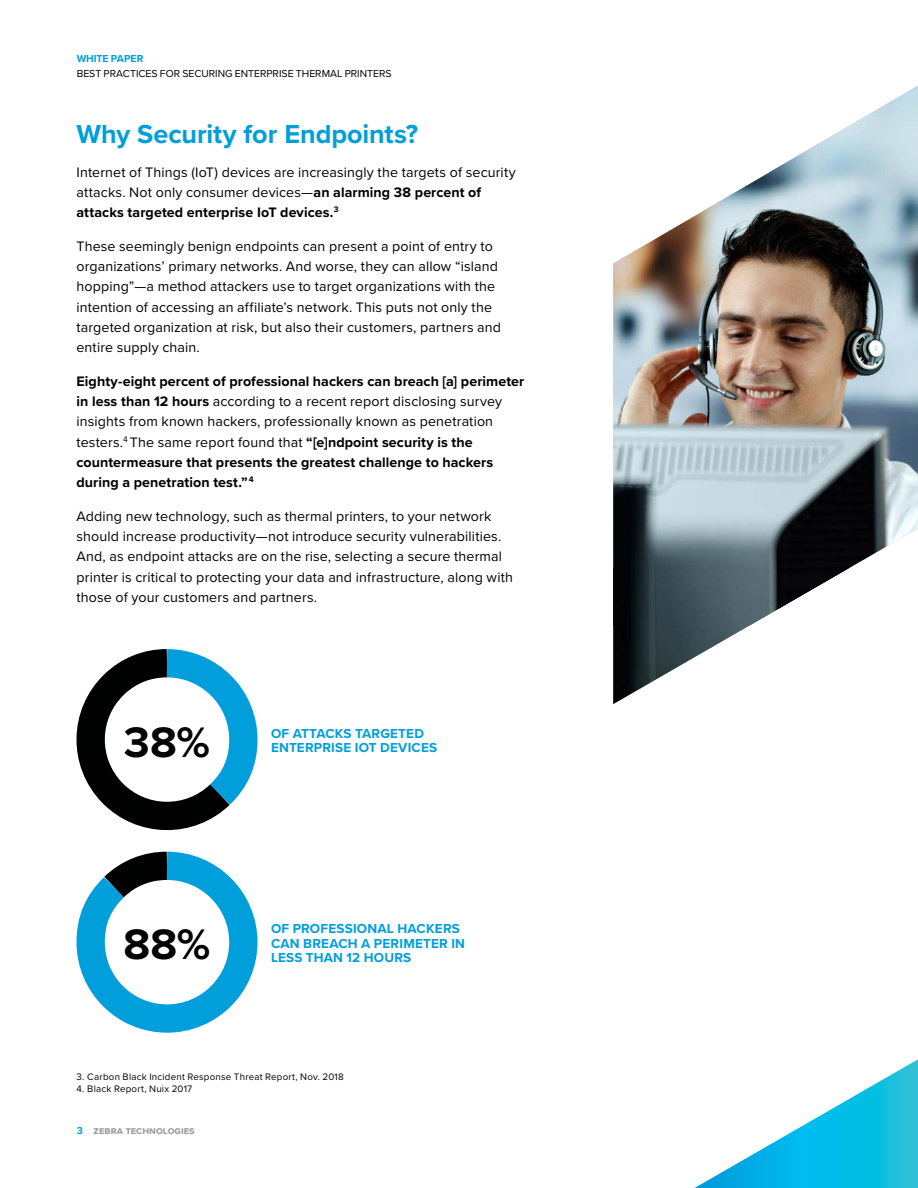
<style>
.page{position:relative;width:918px;height:1188px;background:#fff}
.page>*{position:absolute;margin:0;border:0;box-sizing:border-box;transform-origin:0 0}
.t1{font:700 44.25px "Proxima Nova";color:#000101}
.t2{font:700 27px "Proxima Nova";letter-spacing:-.005em;color:#009fdb}
.t3{font:14.25px/20.2px "Proxima Nova";letter-spacing:.01em;color:#000}
.t4{font:700 14.25px/20.2px "Proxima Nova";letter-spacing:.005em;color:#000}
.t5{font:700 13.5px/14.2px "Proxima Nova";letter-spacing:.015em;color:#009fdb}
.t6{font:10.5px "Proxima Nova";color:#000}
.t7{font:700 10.5px "Proxima Nova";color:#989899}
.t8{font:700 10.5px "Proxima Nova";letter-spacing:-.01em;color:#009fdb}
.t9{font:9.75px "Proxima Nova";letter-spacing:.025em;color:#000}
.s1{font-weight:700}
.s2{font-weight:400}
.s3{color:#009fdb}
</style>
<div class="page">
<svg style="left:695px;top:1059px;width:223px;height:129px"></svg>
<img style="left:613px;top:172px;width:305px;height:396px">
<img style="left:769px;top:86px;width:149px;height:87px">
<img style="left:613px;top:568px;width:236px;height:136px">
<svg style="left:76px;top:649px;width:182px;height:182px"></svg>
<svg style="left:76px;top:851px;width:182px;height:182px"></svg>
<p class="t8" style="left:77px;top:51px;width:68px">WHITE PAPER</p>
<p class="t6" style="left:77px;top:65px;width:316px">BEST PRACTICES FOR SECURING ENTERPRISE THERMAL PRINTERS</p>
<h2 class="t2" style="left:76px;top:114px;width:343px">Why Security for Endpoints?</h2>
<p class="t3" style="left:76px;top:161px;width:441px">Internet of Things (IoT) devices are increasingly the targets of security attacks. Not only consumer devices—<span class="s1">an alarming 38 percent of attacks targeted enterprise IoT devices.</span><sup>3</sup></p>
<p class="t3" style="left:76px;top:235px;width:426px">These seemingly benign endpoints can present a point of entry to organizations’ primary networks. And worse, they can allow “island hopping”—a method attackers use to target organizations with the intention of accessing an affiliate’s network. This puts not only the targeted organization at risk, but also their customers, partners and entire supply chain.</p>
<p class="t4" style="left:76px;top:371px;width:449px">Eighty-eight percent of professional hackers can breach [a] perimeter in less than 12 hours <span class="s2">according to a recent report disclosing survey insights from known hackers, professionally known as penetration testers.</span><sup>4</sup> <span class="s2">The same report found that</span> “[e]ndpoint security is the countermeasure that presents the greatest challenge to hackers during a penetration test.” <sup>4</sup></p>
<p class="t3" style="left:76px;top:505px;width:438px">Adding new technology, such as thermal printers, to your network should increase productivity—not introduce security vulnerabilities.<br>And, as endpoint attacks are on the rise, selecting a secure thermal printer is critical to protecting your data and infrastructure, along with those of your customers and partners.</p>
<h1 class="t1" style="left:124px;top:709px;width:88px">38%</h1>
<p class="t5" style="left:271px;top:726px;width:155px">OF ATTACKS TARGETED</p>
<p class="t5" style="left:271px;top:740px;width:168px">ENTERPRISE IOT DEVICES</p>
<h1 class="t1" style="left:124px;top:912px;width:88px">88%</h1>
<p class="t5" style="left:271px;top:921px;width:196px">OF PROFESSIONAL HACKERS<br>CAN BREACH A PERIMETER IN</p>
<p class="t5" style="left:271px;top:950px;width:142px">LESS THAN 12 HOURS</p>
<p class="t9" style="left:76px;top:1070px;width:269px">3. Carbon Black Incident Response Threat Report, Nov. 2018</p>
<p class="t9" style="left:76px;top:1082px;width:117px">4. Black Report, Nuix 2017</p>
<p class="t7" style="left:77px;top:1123px;width:119px"><span class="s3">3</span> zebra technologies</p>
</div>
